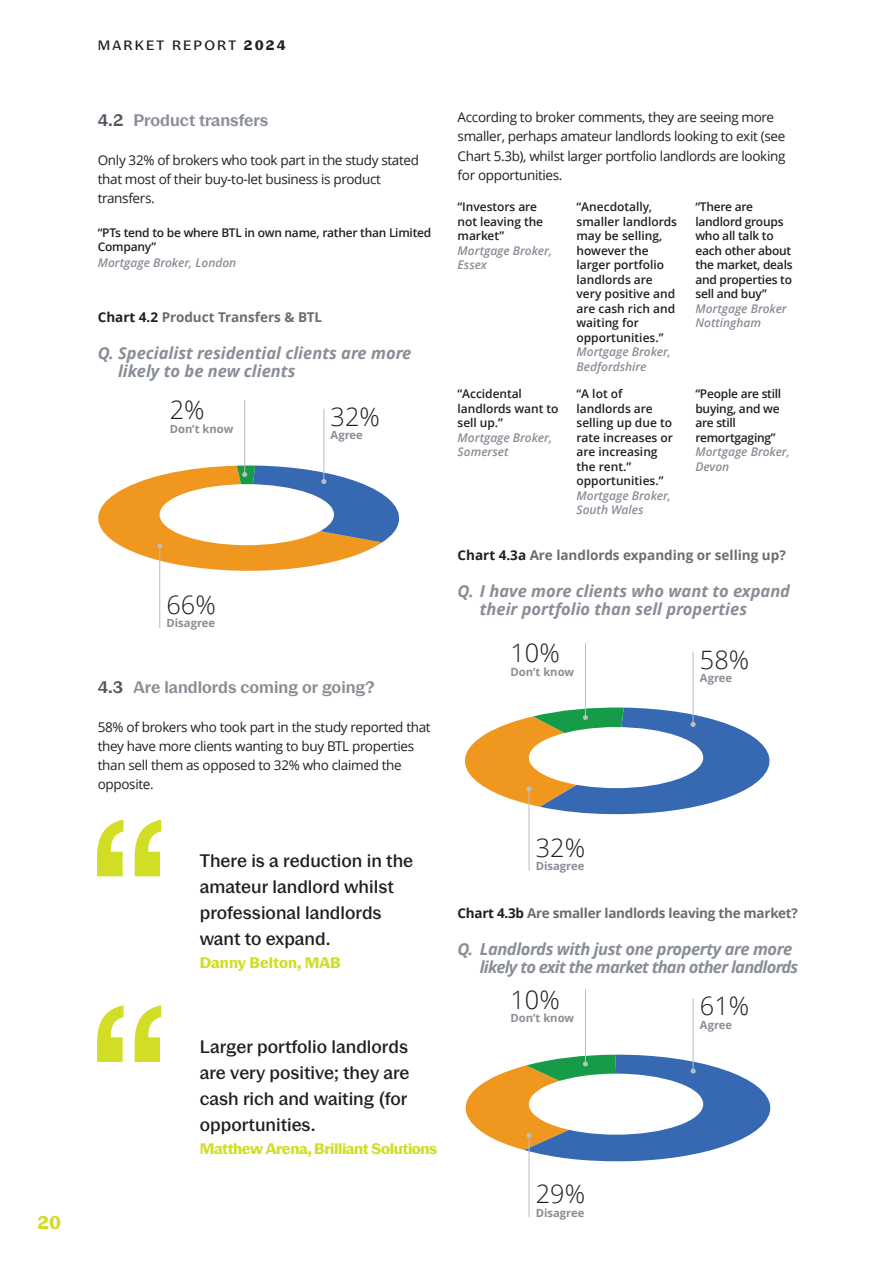
<style>
.page{position:relative;width:893px;height:1263px;background:#fff}
.page>*{position:absolute;margin:0;border:0;box-sizing:border-box;transform-origin:0 0}
.t1{font:500 202.05px "Pastiche Grotesque";color:#d2dd25}
.t2{font:300 25.35px "Open Sans";color:#231f20}
.t3{font:500 18px/26px "Pastiche Grotesque";color:#231f20}
.t4{font:700 18px "Pastiche Grotesque";color:#d2dd25}
.t5{font:italic 700 16.5px/18.3px "Open Sans";color:#898e96}
.t6{font:italic 700 16.5px/18.3px "Open Sans";letter-spacing:-.045em;color:#898e96}
.t7{font:600 16.5px "Pastiche Grotesque";color:#898e96}
.t8{font:700 15px "Pastiche Grotesque";letter-spacing:-.025em;color:#d2dd25}
.t9{font:700 15px "Pastiche Grotesque";color:#d2dd25}
.t10{font:13.5px/19.2px "Open Sans";letter-spacing:-.025em;color:#231f20}
.t11{font:700 13.5px "Open Sans";color:#6c6d70}
.t12{font:700 13.5px "Open Sans";letter-spacing:-.02em;color:#6c6d70}
.t13{font:500 13.5px "Pastiche Grotesque";letter-spacing:.165em;color:#231f20}
.t14{font:600 12px/14.4px "Open Sans";letter-spacing:-.005em;color:#231f20}
.t15{font:italic 600 12px/14.4px "Open Sans";color:#898e96}
.t16{font:700 11.25px "Open Sans";color:#898e96}
.s1{font-weight:700}
.s2{color:#52575f}
.s3{color:#231f20}
</style>
<div class="page">
<hr style="left:244px;top:400px;width:1px;height:74px;background:#bcbdc0">
<hr style="left:323px;top:409px;width:1px;height:71px;background:#bcbdc0">
<svg style="left:98px;top:465px;width:302px;height:112px"></svg>
<hr style="left:159px;top:546px;width:1px;height:82px;background:#bcbdc0">
<hr style="left:585px;top:643px;width:1px;height:74px;background:#bcbdc0">
<hr style="left:693px;top:652px;width:1px;height:71px;background:#bcbdc0">
<svg style="left:464px;top:707px;width:306px;height:108px"></svg>
<hr style="left:529px;top:789px;width:1px;height:82px;background:#bcbdc0">
<hr style="left:585px;top:989px;width:1px;height:74px;background:#bcbdc0">
<hr style="left:693px;top:998px;width:1px;height:71px;background:#bcbdc0">
<svg style="left:465px;top:1054px;width:306px;height:107px"></svg>
<hr style="left:529px;top:1136px;width:1px;height:81px;background:#bcbdc0">
<p class="t4" style="left:38px;top:1216px;width:25px">20</p>
<p class="t13" style="left:98px;top:41px;width:189px">MARKET REPORT <span class="s1">2024</span></p>
<p class="t7" style="left:98px;top:115px;width:172px"><span class="s2">4.2</span> Product transfers</p>
<p class="t10" style="left:98px;top:150px;width:323px">Only 32% of brokers who took part in the study stated that most of their buy-to-let business is product transfers.</p>
<p class="t14" style="left:98px;top:225px;width:335px">“PTs tend to be where BTL in own name, rather than Limited<br>Company”</p>
<p class="t15" style="left:98px;top:255px;width:140px">Mortgage Broker, London</p>
<p class="t11" style="left:98px;top:307px;width:226px"><span class="s3">Chart 4.2</span> Product Transfers &amp; BTL</p>
<p class="t5" style="left:118px;top:343px;width:295px;text-indent:-20px">Q. Specialist residential clients are more likely to be new clients</p>
<p class="t2" style="left:170px;top:392px;width:36px">2%</p>
<p class="t16" style="left:170px;top:421px;width:65px">Don’t know</p>
<p class="t2" style="left:167px;top:587px;width:51px">66%</p>
<p class="t16" style="left:167px;top:615px;width:50px">Disagree</p>
<p class="t2" style="left:331px;top:399px;width:51px">32%</p>
<p class="t16" style="left:331px;top:427px;width:34px">Agree</p>
<p class="t7" style="left:98px;top:681px;width:278px"><span class="s2">4.3</span> Are landlords coming or going?</p>
<p class="t10" style="left:98px;top:717px;width:334px">58% of brokers who took part in the study reported that they have more clients wanting to buy BTL properties than sell them as opposed to 32% who claimed the opposite.</p>
<p class="t1" style="left:86px;top:824px;width:88px">“</p>
<p class="t1" style="left:86px;top:1009px;width:88px">“</p>
<p class="t3" style="left:200px;top:849px;width:215px">There is a reduction in the amateur landlord whilst professional landlords want to expand.</p>
<p class="t9" style="left:200px;top:957px;width:142px">Danny Belton, MAB</p>
<p class="t3" style="left:200px;top:1035px;width:210px">Larger portfolio landlords</p>
<p class="t3" style="left:200px;top:1061px;width:211px;text-align:justify">are very positive; they are cash rich and waiting (for opportunities.</p>
<p class="t8" style="left:200px;top:1143px;width:239px">Matthew Arena, Brilliant Solutions</p>
<p class="t10" style="left:458px;top:107px;width:329px">According to broker comments, they are seeing more smaller, perhaps amateur landlords looking to exit (see Chart 5.3b), whilst larger portfolio landlords are looking for opportunities.</p>
<p class="t14" style="left:458px;top:199px;width:87px">“Investors are not leaving the market”</p>
<p class="t15" style="left:458px;top:243px;width:96px">Mortgage Broker,<br>Essex</p>
<p class="t14" style="left:458px;top:387px;width:102px">“Accidental landlords want to sell up.”</p>
<p class="t15" style="left:458px;top:430px;width:96px">Mortgage Broker,<br>Somerset</p>
<p class="t14" style="left:576px;top:199px;width:102px">“Anecdotally, smaller landlords may be selling, however the larger portfolio landlords are very positive and are cash rich and waiting for opportunities.”</p>
<p class="t15" style="left:576px;top:344px;width:96px">Mortgage Broker,<br>Bedfordshire</p>
<p class="t14" style="left:576px;top:387px;width:98px">“A lot of landlords are selling up due to rate increases or are increasing the rent.” opportunities.”</p>
<p class="t15" style="left:576px;top:488px;width:96px">Mortgage Broker,<br>South Wales</p>
<p class="t14" style="left:695px;top:199px;width:99px">“There are landlord groups who all talk to each other about the market, deals and properties to sell and buy”</p>
<p class="t15" style="left:695px;top:301px;width:93px">Mortgage Broker<br>Nottingham</p>
<p class="t14" style="left:695px;top:387px;width:87px">“People are still buying, and we are still remortgaging”</p>
<p class="t15" style="left:695px;top:444px;width:96px">Mortgage Broker,<br>Devon</p>
<p class="t11" style="left:458px;top:545px;width:330px"><span class="s3">Chart 4.3a</span> Are landlords expanding or selling up?</p>
<p class="t5" style="left:480px;top:581px;width:312px;text-indent:-22px">Q. I have more clients who want to expand their portfolio than sell properties</p>
<p class="t2" style="left:510px;top:635px;width:51px">10%</p>
<p class="t16" style="left:510px;top:664px;width:65px">Don’t know</p>
<p class="t2" style="left:536px;top:830px;width:51px">32%</p>
<p class="t16" style="left:536px;top:858px;width:50px">Disagree</p>
<p class="t2" style="left:700px;top:641px;width:51px">58%</p>
<p class="t16" style="left:700px;top:670px;width:34px">Agree</p>
<p class="t12" style="left:458px;top:903px;width:342px"><span class="s3">Chart 4.3b</span> Are smaller landlords leaving the market?</p>
<p class="t6" style="left:480px;top:939px;width:320px;text-indent:-22px">Q. Landlords with just one property are more likely to exit the market than other landlords</p>
<p class="t2" style="left:510px;top:982px;width:51px">10%</p>
<p class="t16" style="left:510px;top:1010px;width:65px">Don’t know</p>
<p class="t2" style="left:536px;top:1176px;width:51px">29%</p>
<p class="t16" style="left:536px;top:1205px;width:50px">Disagree</p>
<p class="t2" style="left:700px;top:988px;width:51px">61%</p>
<p class="t16" style="left:700px;top:1016px;width:34px">Agree</p>
</div>
